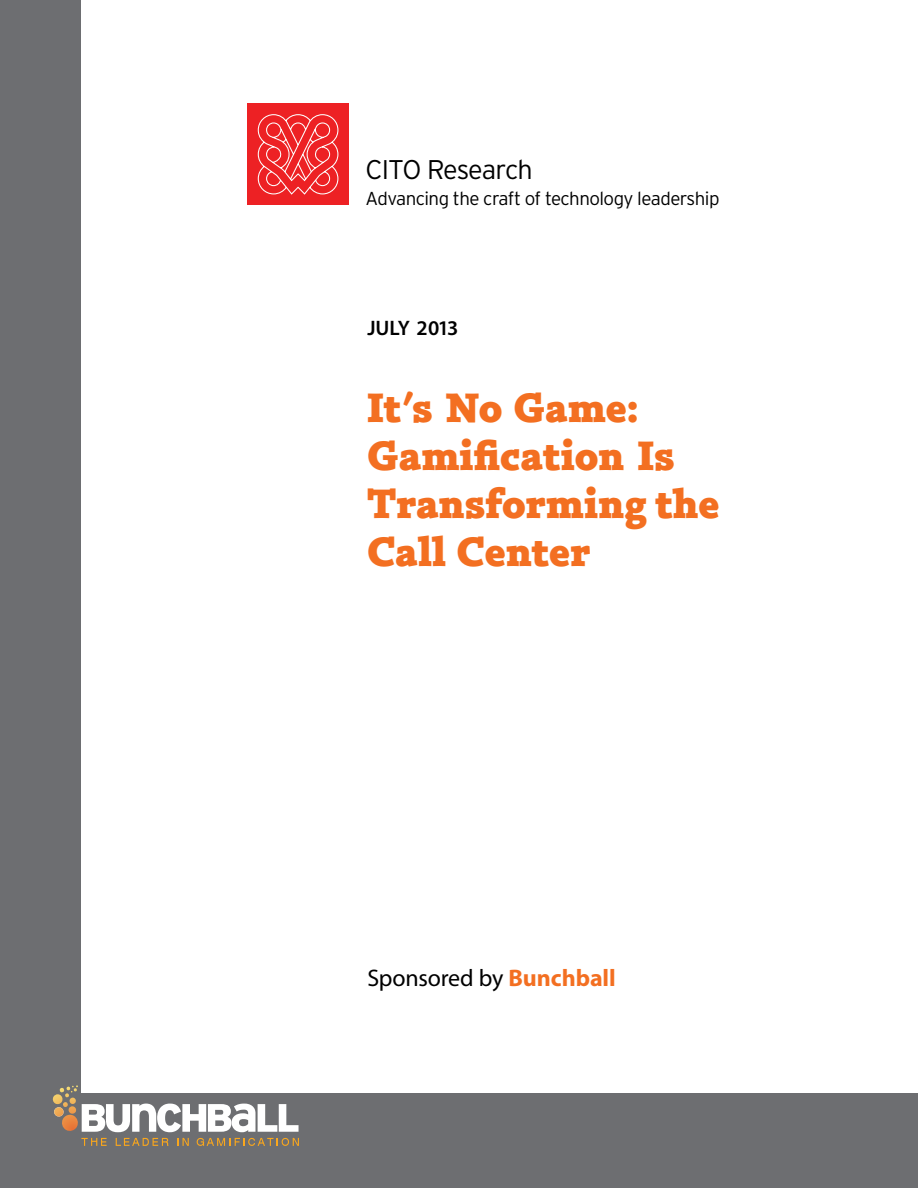
<style>
.page{position:relative;width:918px;height:1188px;background:#fff}
.page>*{position:absolute;margin:0;border:0;box-sizing:border-box;transform-origin:0 0}
.t1{font:700 45px/48px "Silica";letter-spacing:.01em;color:#f36f21}
.t2{font:300 27px "Interstate";letter-spacing:-.04em;color:#000}
.t3{font:24px "Myriad";letter-spacing:-.01em;color:#000}
.t4{font:600 21px "Myriad Pro";letter-spacing:-.035em;color:#000}
.t5{font:300 18.75px "Interstate";letter-spacing:-.03em;color:#000}
.s1{font-family:"Myriad Pro";font-weight:700;color:#f36f21}
</style>
<div class="page">
<div style="left:248px;top:103px;width:101px;height:102px;background:#ed2124"></div>
<svg style="left:257px;top:114px;width:82px;height:81px"></svg>
<div style="left:0;top:0;width:81px;height:1188px;background:#6d6e71"></div>
<div style="left:78px;top:1094px;width:840px;height:94px;background:#6d6e71"></div>
<svg style="left:52px;top:1085px;width:247px;height:47px"></svg>
<svg style="left:81px;top:1138px;width:26px;height:8px"></svg>
<svg style="left:116px;top:1138px;width:53px;height:8px"></svg>
<svg style="left:177px;top:1138px;width:12px;height:8px"></svg>
<svg style="left:197px;top:1138px;width:102px;height:8px"></svg>
<p class="t2" style="left:366px;top:154px;width:169px">CITO Research</p>
<p class="t5" style="left:366px;top:188px;width:355px">Advancing the craft of technology leadership</p>
<p class="t4" style="left:367px;top:315px;width:93px">JULY 2013</p>
<p class="t1" style="left:367px;top:383px;width:354px">It’s No Game:<br>Gamification Is<br>Transforming the<br>Call Center</p>
<p class="t3" style="left:367px;top:966px;width:250px">Sponsored by <span class="s1">Bunchball</span></p>
</div>
